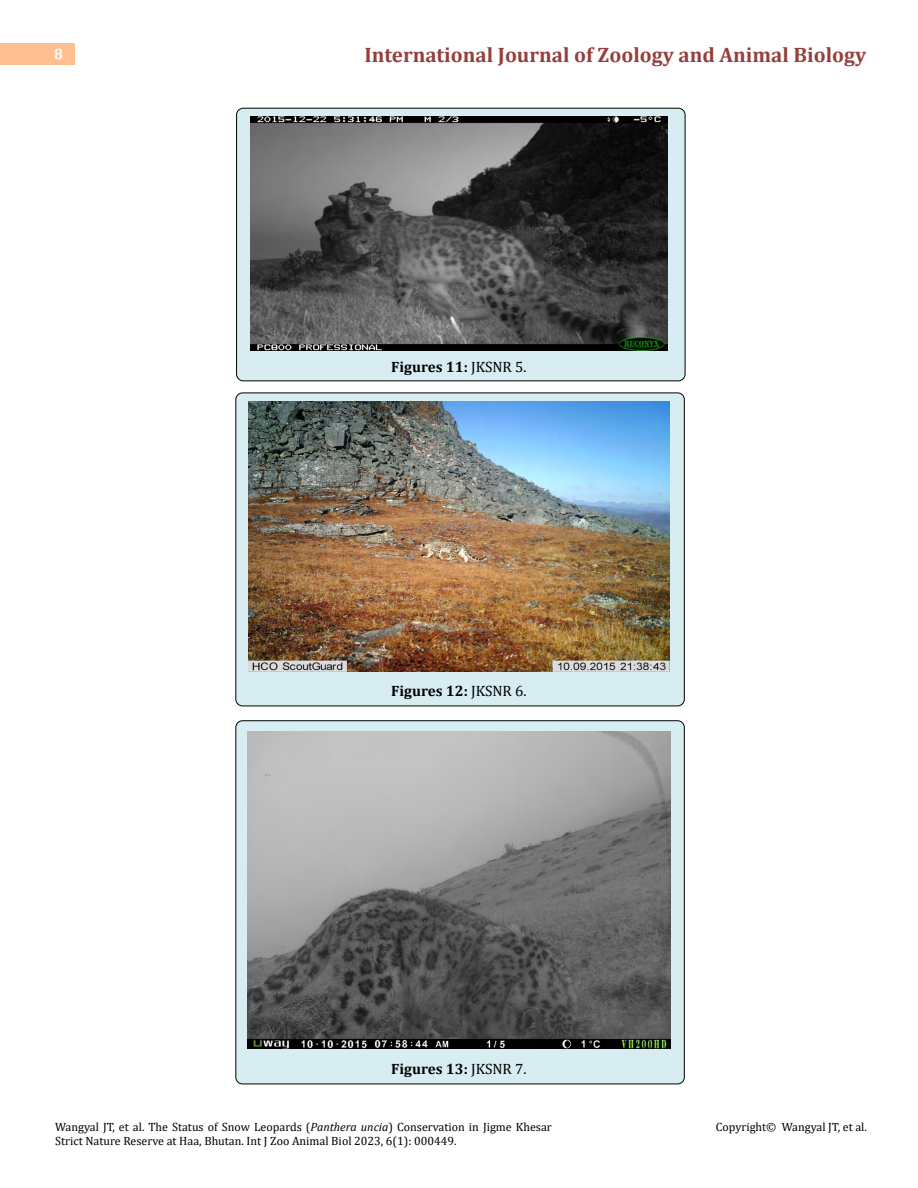
<style>
.page{position:relative;width:918px;height:1188px;background:#fff}
.page>*{position:absolute;margin:0;border:0;box-sizing:border-box;transform-origin:0 0}
.t1{font:700 21px "Cambria";color:#953f3c}
.t2{font:700 15px "Cambria";color:#000}
.t3{font:700 15px "Cambria";color:#fff}
.t4{font:12px/14.4px "Cambria";color:#000}
.s1{font-weight:400}
.s2{font-style:italic}
</style>
<div class="page">
<div style="left:0;top:43px;width:75px;height:21px;background:#ffbf91"></div>
<div style="left:237px;top:108px;width:448px;height:273px;background:#d8edf2;border-radius:7px"></div>
<div style="left:236px;top:108px;width:449px;height:273px;border:1px solid #000;border-radius:7px"></div>
<div style="left:236px;top:393px;width:448px;height:313px;background:#d8edf2;border-radius:7px"></div>
<div style="left:235px;top:393px;width:450px;height:313px;border:1px solid #000;border-radius:7px"></div>
<div style="left:236px;top:721px;width:448px;height:363px;background:#d8edf2;border-radius:7px"></div>
<img style="left:251px;top:116px;width:416px;height:234px">
<img style="left:249px;top:402px;width:420px;height:270px">
<img style="left:248px;top:732px;width:422px;height:317px">
<p class="t3" style="left:54px;top:44px;width:10px">8</p>
<h1 class="t1" style="left:364px;top:40px;width:503px">International Journal of Zoology and Animal Biology</h1>
<p class="t2" style="left:391px;top:356px;width:137px">Figures 11: <span class="s1">JKSNR 5.</span></p>
<p class="t2" style="left:391px;top:680px;width:137px">Figures 12: <span class="s1">JKSNR 6.</span></p>
<p class="t2" style="left:391px;top:1058px;width:137px">Figures 13: <span class="s1">JKSNR 7.</span></p>
<p class="t4" style="left:55px;top:1120px;width:498px">Wangyal JT, et al. The Status of Snow Leopards (<span class="s2">Panthera uncia</span>) Conservation in Jigme Khesar<br>Strict Nature Reserve at Haa, Bhutan. Int J Zoo Animal Biol 2023, 6(1): 000449.</p>
<p class="t4" style="left:716px;top:1120px;width:153px">Copyright© Wangyal JT, et al.</p>
</div>
